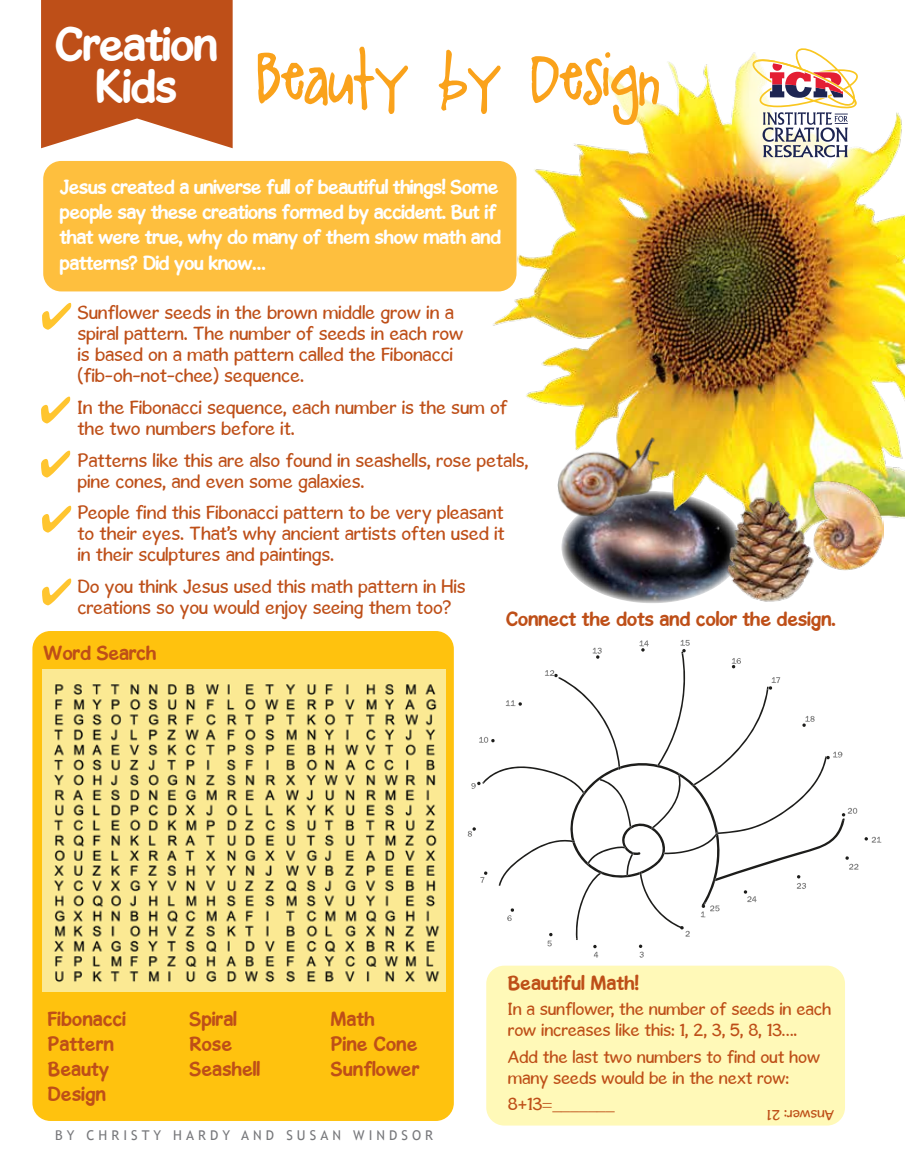
<style>
.page{position:relative;width:905px;height:1175px;background:#fff}
.page>*{position:absolute;margin:0;border:0;box-sizing:border-box;transform-origin:0 0}
.t1{font:64.5px "A Little Pot";letter-spacing:-.025em;color:#faa21b}
.t2{font:700 49.5px/42px "Gosmick Sans";letter-spacing:-.025em;color:#fff;text-align:center}
.t3{font:700 21px/25.2px "Gosmick Sans";letter-spacing:-.03em;color:#fff}
.t4{font:700 21px/25.2px "Gosmick Sans";color:#be4f18}
.t5{font:19.5px/21px "Gosmick Sans";letter-spacing:-.005em;color:#be4f18}
.t6{font:18px/21px "Gosmick Sans";letter-spacing:-.005em;color:#be4f18}
.t7{font:18px "Times";color:#be4f18}
.t8{font:15px "Gosmick Sans";letter-spacing:-.005em;color:#be4f18}
.t9{font:13.5px "Trebuchet MS";letter-spacing:.3em;color:#77787b}
.s1{font-family:"Gosmick Sans"}
</style>
<div class="page">
<div style="left:486px;top:965px;width:359px;height:160px;background:#fff9b8;border-radius:18px"></div>
<img style="left:561px;top:538px;width:150px;height:65px">
<div style="left:32px;top:631px;width:422px;height:489px;background:#ffc20e;border-radius:18px"></div>
<div style="left:43px;top:161px;width:473px;height:130px;background:#febf3e;border-radius:18px"></div>
<img style="left:482px;top:64px;width:422px;height:474px">
<svg style="left:41px;top:0;width:192px;height:148px;background:#c4602f"></svg>
<svg style="left:42px;top:303px;width:29px;height:27px"></svg>
<svg style="left:41px;top:396px;width:29px;height:27px"></svg>
<svg style="left:41px;top:450px;width:29px;height:27px"></svg>
<svg style="left:42px;top:506px;width:29px;height:26px"></svg>
<img style="left:718px;top:57px;width:173px;height:134px">
<svg style="left:751px;top:48px;width:107px;height:109px"></svg>
<svg style="left:42px;top:578px;width:29px;height:27px"></svg>
<svg style="left:871px;top:836px;width:10px;height:7px"></svg>
<svg style="left:467px;top:640px;width:392px;height:317px"></svg>
<img style="left:42px;top:670px;width:403px;height:321px">
<div style="left:544px;top:33px;width:139px;height:96px;background:#fff;border-radius:50%"></div>
<img style="left:711px;top:488px;width:101px;height:114px">
<img style="left:812px;top:477px;width:71px;height:94px">
<img style="left:554px;top:430px;width:111px;height:93px">
<h2 class="t2" style="left:55px;top:23px;width:165px">Creation<br>Kids</h2>
<h1 class="t1" style="left:256px;top:45px;width:405px">Beauty by Design</h1>
<p class="t3" style="left:59px;top:174px;width:443px">Jesus created a universe full of beautiful things! Some people say these creations formed by accident. But if that were true, why do many of them show math and patterns? Did you know…</p>
<p class="t5" style="left:77px;top:301px;width:387px">Sunflower seeds in the brown middle grow in a spiral pattern. The number of seeds in each row is based on a math pattern called the Fibonacci (fib-oh-not-chee) sequence.</p>
<p class="t5" style="left:77px;top:396px;width:431px">In the Fibonacci sequence, each number is the sum of the two numbers before it.</p>
<p class="t5" style="left:77px;top:449px;width:452px">Patterns like this are also found in seashells, rose petals, pine cones, and even some galaxies.</p>
<p class="t5" style="left:77px;top:502px;width:429px;text-align:justify">People find this Fibonacci pattern to be very pleasant to their eyes. That’s why ancient artists often used it in their sculptures and paintings.</p>
<p class="t5" style="left:77px;top:576px;width:389px">Do you think Jesus used this math pattern in His creations so you would enjoy seeing them too?</p>
<p class="t4" style="left:505px;top:605px;width:331px">Connect the dots and color the design.</p>
<p class="t4" style="left:43px;top:640px;width:115px">Word Search</p>
<p class="t4" style="left:48px;top:1005px;width:80px">Fibonacci<br>Pattern<br>Beauty<br>Design</p>
<p class="t4" style="left:189px;top:1005px;width:72px">Spiral<br>Rose<br>Seashell</p>
<p class="t4" style="left:330px;top:1005px;width:90px">Math<br>Pine Cone<br>Sunflower</p>
<p class="t9" style="left:55px;top:1126px;width:379px">BY CHRISTY HARDY AND SUSAN WINDSOR</p>
<p class="t4" style="left:507px;top:970px;width:133px">Beautiful Math!</p>
<p class="t6" style="left:508px;top:998px;width:325px">In a sunflower, the number of seeds in each row increases like this: 1, 2, 3, 5, 8, 13….</p>
<p class="t6" style="left:508px;top:1046px;width:314px">Add the last two numbers to find out how many seeds would be in the next row:</p>
<p class="t7" style="left:508px;top:1087px;width:108px"><span class="s1">8+13</span>=_______</p>
<p class="t8" style="left:834px;top:1124px;width:68px;rotate:-180deg">Answer: 21</p>
</div>
